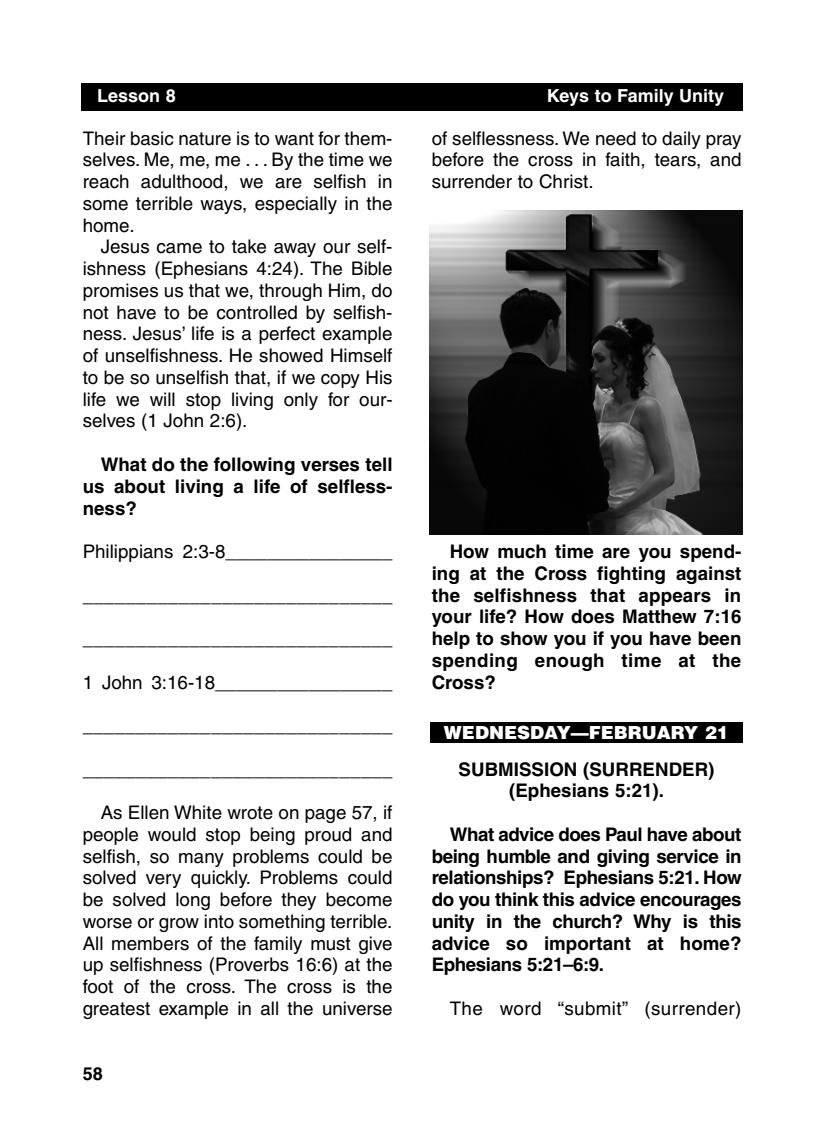
<style>
.page{position:relative;width:824px;height:1148px;background:#fff}
.page>*{position:absolute;margin:0;border:0;box-sizing:border-box;transform-origin:0 0}
.t1{font:18.75px/21.8px "Helvetica";color:#000;text-align:justify}
.t2{font:700 18.75px/21.8px "Helvetica";color:#000;text-align:justify}
.t3{font:18.75px "Helvetica";letter-spacing:.02em;color:#000}
.t4{font:700 18px "Helvetica";color:#fff}
.t5{font:900 18px "Helvetica";color:#fff}
.t6{font:700 18px "Helvetica";color:#000}
</style>
<div class="page">
<div style="left:81px;top:84px;width:661px;height:27px;background:#000"></div>
<div style="left:430px;top:722px;width:312px;height:20px;background:#000"></div>
<img style="left:430px;top:211px;width:312px;height:324px">
<p class="t4" style="left:97px;top:89px;width:80px">Lesson 8</p>
<p class="t4" style="left:546px;top:89px;width:179px">Keys to Family Unity</p>
<p class="t1" style="left:83px;top:129px;width:311px">Their basic nature is to want for them&shy;selves. Me, me, me . . . By the time we reach adulthood, we are selfish in some terrible ways, especially in the home.</p>
<p class="t1" style="left:83px;top:238px;width:311px;text-indent:18px">Jesus came to take away our self&shy;ishness (Ephesians 4:24). The Bible promises us that we, through Him, do not have to be controlled by selfish&shy;ness. Jesus’ life is a perfect example of unselfishness. He showed Himself to be so unselfish that, if we copy His life we will stop living only for our&shy;selves (1 John 2:6).</p>
<p class="t2" style="left:83px;top:455px;width:311px;text-indent:18px">What do the following verses tell us about living a life of selfless&shy;ness?</p>
<p class="t1" style="left:83px;top:542px;width:311px">Philippians 2:3-8________________</p>
<p class="t1" style="left:83px;top:586px;width:311px">_____________________________</p>
<p class="t1" style="left:83px;top:629px;width:311px">_____________________________</p>
<p class="t1" style="left:83px;top:673px;width:311px">1 John 3:16-18_________________</p>
<p class="t1" style="left:83px;top:716px;width:311px">_____________________________</p>
<p class="t1" style="left:83px;top:760px;width:311px">_____________________________</p>
<p class="t1" style="left:83px;top:803px;width:311px;text-indent:18px">As Ellen White wrote on page 57, if people would stop being proud and selfish, so many problems could be solved very quickly. Problems could be solved long before they become worse or grow into something terrible.<br>All members of the family must give up selfishness (Proverbs 16:6) at the foot of the cross. The cross is the greatest example in all the universe</p>
<p class="t6" style="left:83px;top:1066px;width:22px">58</p>
<p class="t1" style="left:431px;top:129px;width:311px">of selflessness. We need to daily pray before the cross in faith, tears, and surrender to Christ.</p>
<p class="t2" style="left:431px;top:542px;width:311px;text-indent:18px">How much time are you spend&shy;ing at the Cross fighting against the selfishness that appears in your life? How does Matthew 7:16 help to show you if you have been spending enough time at the Cross?</p>
<p class="t5" style="left:444px;top:722px;width:286px">WEDNESDAY—FEBRUARY 21</p>
<p class="t2" style="left:458px;top:759px;width:257px;text-align:center">SUBMISSION (SURRENDER) (Ephesians 5:21).</p>
<p class="t2" style="left:431px;top:825px;width:311px;text-indent:18px">What advice does Paul have about being humble and giving service in relationships? Ephesians 5:21. How do you think this advice encourages unity in the church? Why is this advice so important at home?<br>Ephesians 5:21–6:9.</p>
<p class="t3" style="left:449px;top:1001px;width:293px">The word “submit” (surrender)</p>
</div>
